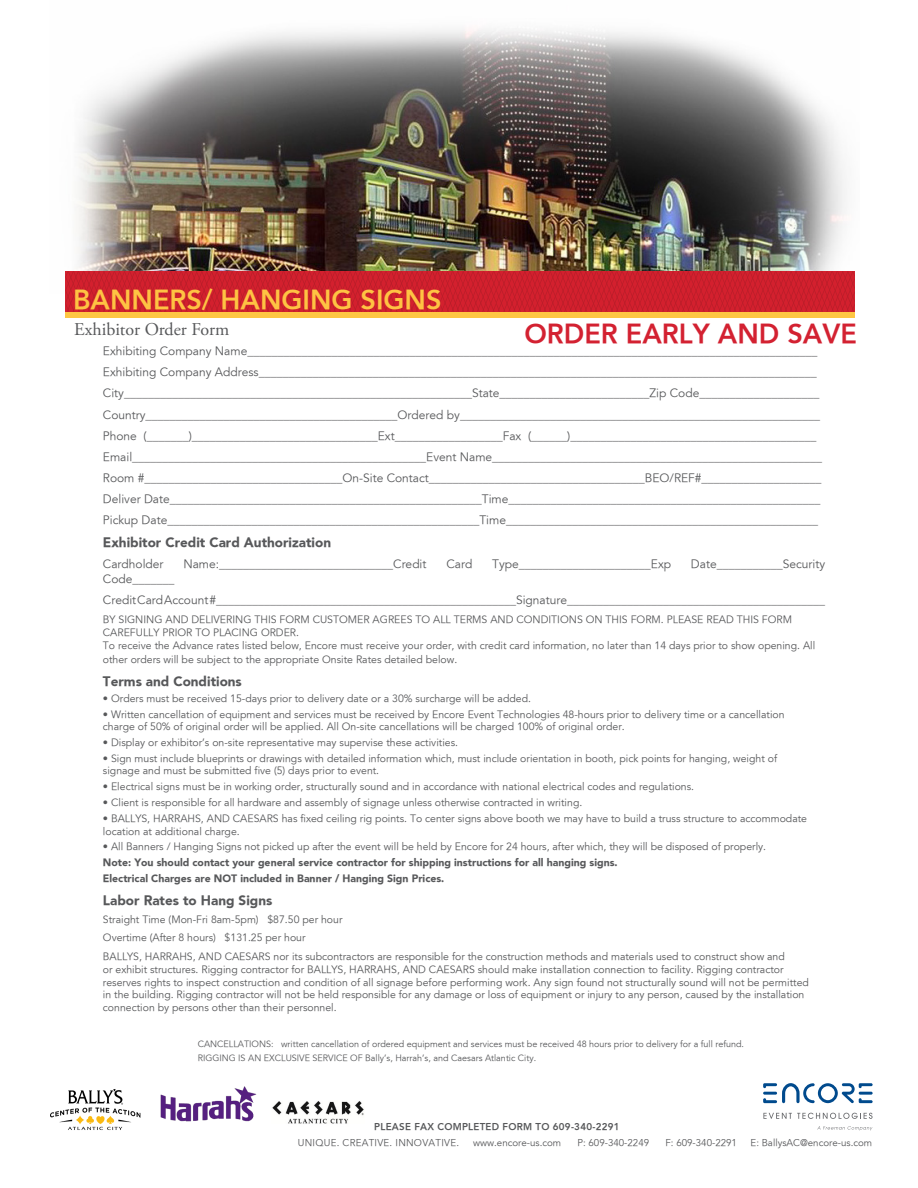
<style>
.page{position:relative;width:918px;height:1188px;background:#fff}
.page>*{position:absolute;margin:0;border:0;box-sizing:border-box;transform-origin:0 0}
.t1{font:800 27px "Avenir";color:#fec343}
.t2{font:800 27px "Avenir";color:#d32131}
.t3{font:18px "Adobe Garamond Pro";color:#57585a}
.t4{font:900 13.5px "Avenir";color:#57585a}
.t5{font:12px "Avenir";color:#57585a}
.t6{font:10.5px/12.6px "Avenir";color:#57585a}
.t7{font:900 10.5px "Avenir";color:#57585a}
.t8{font:9.75px "Avenir";color:#57585a}
.t9{font:800 9.75px "Avenir";letter-spacing:.025em;color:#57585a}
.t10{font:9.75px "Avenir";letter-spacing:.025em;color:#57585a}
.t11{font:9px "Avenir";color:#57585a}
</style>
<div class="page">
<img style="left:65px;top:29px;width:782px;height:265px">
<svg style="left:763px;top:1113px;width:110px;height:6px"></svg>
<svg style="left:817px;top:1126px;width:55px;height:4px"></svg>
<svg style="left:763px;top:1083px;width:110px;height:20px"></svg>
<img style="left:50px;top:1089px;width:91px;height:41px">
<div style="left:66px;top:312px;width:789px;height:6px;background:#fec643"></div>
<svg style="left:66px;top:271px;width:789px;height:41px"></svg>
<img style="left:272px;top:1101px;width:92px;height:23px">
<img style="left:160px;top:1086px;width:96px;height:36px">
<p class="t1" style="left:73px;top:283px;width:370px">BANNERS/ HANGING SIGNS</p>
<p class="t3" style="left:74px;top:318px;width:157px">Exhibitor Order Form</p>
<p class="t2" style="left:524px;top:317px;width:334px">ORDER EARLY AND SAVE</p>
<p class="t5" style="left:103px;top:344px;width:716px">Exhibiting Company Name_______________________________________________________________________________________________</p>
<p class="t5" style="left:103px;top:365px;width:715px">Exhibiting Company Address_____________________________________________________________________________________________</p>
<p class="t5" style="left:103px;top:386px;width:718px">City__________________________________________________________State_________________________Zip Code____________________</p>
<p class="t5" style="left:103px;top:408px;width:719px">Country__________________________________________Ordered by____________________________________________________________</p>
<p class="t5" style="left:103px;top:429px;width:715px">Phone (_______)_______________________________Ext__________________Fax (______)_________________________________________</p>
<p class="t5" style="left:103px;top:450px;width:721px">Email_________________________________________________Event Name_______________________________________________________</p>
<p class="t5" style="left:103px;top:471px;width:720px">Room #_________________________________On-Site Contact____________________________________BEO/REF#____________________</p>
<p class="t5" style="left:103px;top:492px;width:719px">Deliver Date____________________________________________________Time____________________________________________________</p>
<p class="t5" style="left:103px;top:513px;width:717px">Pickup Date____________________________________________________Time____________________________________________________</p>
<p class="t4" style="left:103px;top:534px;width:230px">Exhibitor Credit Card Authorization</p>
<p class="t5" style="left:103px;top:557px;width:62px">Cardholder</p>
<p class="t5" style="left:183px;top:557px;width:245px">Name:_____________________________Credit</p>
<p class="t5" style="left:446px;top:557px;width:27px">Card</p>
<p class="t5" style="left:492px;top:557px;width:180px">Type______________________Exp</p>
<p class="t5" style="left:691px;top:557px;width:136px">Date___________Security</p>
<p class="t5" style="left:103px;top:572px;width:73px">Code_______</p>
<p class="t5" style="left:103px;top:593px;width:724px">Credit Card Account #__________________________________________________Signature___________________________________________</p>
<p class="t6" style="left:103px;top:614px;width:691px">BY SIGNING AND DELIVERING THIS FORM CUSTOMER AGREES TO ALL TERMS AND CONDITIONS ON THIS FORM. PLEASE READ THIS FORM<br>CAREFULLY PRIOR TO PLACING ORDER.</p>
<p class="t6" style="left:103px;top:638px;width:714px;line-height:14.4px">To receive the Advance rates listed below, Encore must receive your order, with credit card information, no later than 14 days prior to show opening. All other orders will be subject to the appropriate Onsite Rates detailed below.</p>
<p class="t4" style="left:103px;top:673px;width:140px">Terms and Conditions</p>
<p class="t6" style="left:103px;top:692px;width:430px">• Orders must be received 15-days prior to delivery date or a 30% surcharge will be added.</p>
<p class="t6" style="left:103px;top:708px;width:683px">• Written cancellation of equipment and services must be received by Encore Event Technologies 48-hours prior to delivery time or a cancellation</p>
<p class="t6" style="left:103px;top:721px;width:523px">charge of 50% of original order will be applied. All On-site cancellations will be charged 100% of original order.</p>
<p class="t6" style="left:103px;top:736px;width:357px">• Display or exhibitor’s on-site representative may supervise these activities.</p>
<p class="t6" style="left:103px;top:752px;width:676px">• Sign must include blueprints or drawings with detailed information which, must include orientation in booth, pick points for hanging, weight of</p>
<p class="t6" style="left:103px;top:765px;width:278px">signage and must be submitted five (5) days prior to event.</p>
<p class="t6" style="left:103px;top:781px;width:593px">• Electrical signs must be in working order, structurally sound and in accordance with national electrical codes and regulations.</p>
<p class="t6" style="left:103px;top:796px;width:481px">• Client is responsible for all hardware and assembly of signage unless otherwise contracted in writing.</p>
<p class="t6" style="left:103px;top:812px;width:706px">• BALLYS, HARRAHS, AND CAESARS has fixed ceiling rig points. To center signs above booth we may have to build a truss structure to accommodate location at additional charge.</p>
<p class="t6" style="left:103px;top:841px;width:665px">• All Banners / Hanging Signs not picked up after the event will be held by Encore for 24 hours, after which, they will be disposed of properly.</p>
<p class="t7" style="left:103px;top:856px;width:516px">Note: You should contact your general service contractor for shipping instructions for all hanging signs.</p>
<p class="t7" style="left:103px;top:872px;width:343px">Electrical Charges are NOT included in Banner / Hanging Sign Prices.</p>
<p class="t4" style="left:103px;top:892px;width:171px">Labor Rates to Hang Signs</p>
<p class="t6" style="left:103px;top:913px;width:241px">Straight Time (Mon-Fri 8am-5pm) $87.50 per hour</p>
<p class="t6" style="left:103px;top:931px;width:204px">Overtime (After 8 hours) $131.25 per hour</p>
<p class="t6" style="left:103px;top:951px;width:708px">BALLYS, HARRAHS, AND CAESARS nor its subcontractors are responsible for the construction methods and materials used to construct show and<br>or exhibit structures. Rigging contractor for BALLYS, HARRAHS, AND CAESARS should make installation connection to facility. Rigging contractor reserves rights to inspect construction and condition of all signage before performing work. Any sign found not structurally sound will not be permitted in the building. Rigging contractor will not be held responsible for any damage or loss of equipment or injury to any person, caused by the installation connection by persons other than their personnel.</p>
<p class="t11" style="left:198px;top:1038px;width:548px">CANCELLATIONS: written cancellation of ordered equipment and services must be received 48 hours prior to delivery for a full refund.</p>
<p class="t11" style="left:198px;top:1052px;width:340px">RIGGING IS AN EXCLUSIVE SERVICE OF Bally’s, Harrah’s, and Caesars Atlantic City.</p>
<p class="t9" style="left:374px;top:1121px;width:247px">PLEASE FAX COMPLETED FORM TO 609-340-2291</p>
<p class="t10" style="left:298px;top:1138px;width:163px">UNIQUE. CREATIVE. INNOVATIVE.</p>
<p class="t8" style="left:473px;top:1138px;width:90px">www.encore-us.com</p>
<p class="t8" style="left:578px;top:1138px;width:73px">P: 609-340-2249</p>
<p class="t8" style="left:666px;top:1138px;width:73px">F: 609-340-2291</p>
<p class="t8" style="left:751px;top:1138px;width:123px">E: BallysAC@encore-us.com</p>
</div>
